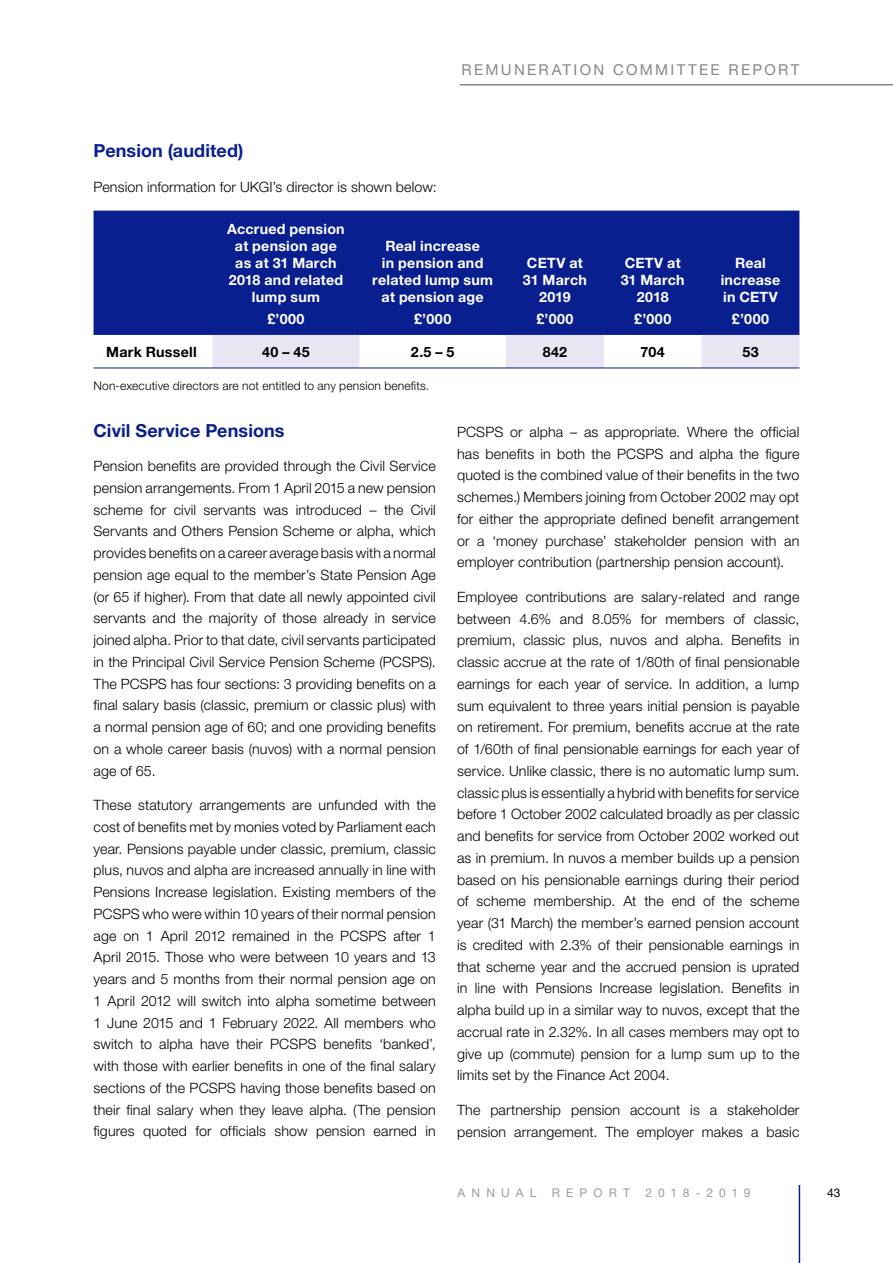
<style>
.page{position:relative;width:893px;height:1263px;background:#fff}
.page>*{position:absolute;margin:0;border:0;box-sizing:border-box;transform-origin:0 0}
.Heading_2{font:700 18px "Helvetica Neue LT Std";letter-spacing:.005em;color:#0a1f8f}
.t1{font:15px "Helvetica Neue LT Std";letter-spacing:.155em;color:#868786}
.Body_Text{font:300 14.25px/21.8px "Helvetica Neue LT Std";letter-spacing:.01em;color:#000;text-align:justify}
.Table_Head_Centred{font:700 14.25px/17.1px "Helvetica Neue LT Std";letter-spacing:.015em;color:#fff;text-align:center}
.Table_Text_Centered{font:700 14.25px "Helvetica Neue LT Std";letter-spacing:.025em;color:#000}
.Table_Text_Left{font:700 14.25px "Helvetica Neue LT Std";letter-spacing:.015em;color:#000}
.Table_Footer{font:300 12px "Helvetica Neue LT Std";letter-spacing:.015em;color:#000}
.t2{font:12px "Helvetica Neue LT Std";letter-spacing:.51em;color:#9c9c9d}
.t3{font:12px "Helvetica Neue LT Std";letter-spacing:.485em;color:#9c9c9d}
.t4{font:12px "Helvetica Neue LT Std";color:#000}
</style>
<div class="page">
<hr style="left:799px;top:1185px;width:1px;height:78px;background:#0a1f8f">
<hr style="left:460px;top:84px;width:433px;height:1px;background:#868786">
<div style="left:94px;top:212px;width:705px;height:122px;background:#0a1f8f"></div>
<svg style="left:213px;top:335px;width:586px;height:33px"></svg>
<hr style="left:94px;top:211px;width:119px;height:1px;background:#0a1f8f">
<hr style="left:213px;top:211px;width:146px;height:1px;background:#0a1f8f">
<hr style="left:359px;top:211px;width:147px;height:1px;background:#0a1f8f">
<hr style="left:506px;top:211px;width:98px;height:1px;background:#0a1f8f">
<hr style="left:604px;top:211px;width:98px;height:1px;background:#0a1f8f">
<hr style="left:702px;top:211px;width:97px;height:1px;background:#0a1f8f">
<hr style="left:94px;top:334px;width:119px;height:1px;background:#0a1f8f">
<hr style="left:213px;top:334px;width:146px;height:1px;background:#0a1f8f">
<hr style="left:359px;top:334px;width:147px;height:1px;background:#0a1f8f">
<hr style="left:506px;top:334px;width:98px;height:1px;background:#0a1f8f">
<hr style="left:604px;top:334px;width:98px;height:1px;background:#0a1f8f">
<hr style="left:702px;top:334px;width:97px;height:1px;background:#0a1f8f">
<hr style="left:94px;top:368px;width:119px;height:1px;background:#0a1f8f">
<hr style="left:213px;top:368px;width:146px;height:1px;background:#0a1f8f">
<hr style="left:359px;top:368px;width:147px;height:1px;background:#0a1f8f">
<hr style="left:506px;top:368px;width:98px;height:1px;background:#0a1f8f">
<hr style="left:604px;top:368px;width:98px;height:1px;background:#0a1f8f">
<hr style="left:702px;top:368px;width:97px;height:1px;background:#0a1f8f">
<p class="t1" style="left:462px;top:60px;width:339px">REMUNERATION COMMITTEE REPORT</p>
<h2 class="Heading_2" style="left:94px;top:140px;width:151px">Pension (audited)</h2>
<p class="Body_Text" style="left:94px;top:176px;width:345px">Pension information for UKGI’s director is shown below:</p>
<p class="Table_Head_Centred" style="left:227px;top:220px;width:119px">Accrued pension at pension age as at 31 March<br>2018 and related lump sum</p>
<p class="Table_Head_Centred" style="left:267px;top:310px;width:39px">£’000</p>
<p class="Table_Head_Centred" style="left:372px;top:237px;width:122px">Real increase<br>in pension and related lump sum at pension age</p>
<p class="Table_Head_Centred" style="left:414px;top:310px;width:39px">£’000</p>
<p class="Table_Head_Centred" style="left:523px;top:254px;width:65px">CETV at<br>31 March<br>2019</p>
<p class="Table_Head_Centred" style="left:536px;top:310px;width:39px">£’000</p>
<p class="Table_Head_Centred" style="left:621px;top:254px;width:65px">CETV at<br>31 March<br>2018</p>
<p class="Table_Head_Centred" style="left:634px;top:310px;width:39px">£’000</p>
<p class="Table_Head_Centred" style="left:721px;top:254px;width:61px">Real increase in CETV</p>
<p class="Table_Head_Centred" style="left:732px;top:310px;width:39px">£’000</p>
<p class="Table_Text_Left" style="left:106px;top:343px;width:92px">Mark Russell</p>
<p class="Table_Text_Centered" style="left:262px;top:343px;width:49px">40 – 45</p>
<p class="Table_Text_Centered" style="left:411px;top:343px;width:45px">2.5 – 5</p>
<p class="Table_Text_Centered" style="left:543px;top:343px;width:26px">842</p>
<p class="Table_Text_Centered" style="left:641px;top:343px;width:26px">704</p>
<p class="Table_Text_Centered" style="left:742px;top:343px;width:18px">53</p>
<p class="Table_Footer" style="left:94px;top:378px;width:337px">Non-executive directors are not entitled to any pension benefits.</p>
<h2 class="Heading_2" style="left:94px;top:419px;width:193px">Civil Service Pensions</h2>
<p class="Body_Text" style="left:94px;top:455px;width:344px">Pension benefits are provided through the Civil Service pension arrangements. From 1 April 2015 a new pension scheme for civil servants was introduced – the Civil Servants and Others Pension Scheme or alpha, which provides benefits on a career average basis with a normal pension age equal to the member’s State Pension Age (or 65 if higher). From that date all newly appointed civil servants and the majority of those already in service joined alpha. Prior to that date, civil servants participated in the Principal Civil Service Pension Scheme (PCSPS).<br>The PCSPS has four sections: 3 providing benefits on a final salary basis (classic, premium or classic plus) with a normal pension age of 60; and one providing benefits on a whole career basis (nuvos) with a normal pension age of 65.</p>
<p class="Body_Text" style="left:94px;top:794px;width:344px">These statutory arrangements are unfunded with the cost of benefits met by monies voted by Parliament each year. Pensions payable under classic, premium, classic plus, nuvos and alpha are increased annually in line with Pensions Increase legislation. Existing members of the PCSPS who were within 10 years of their normal pension age on 1 April 2012 remained in the PCSPS after 1<br>April 2015. Those who were between 10 years and 13 years and 5 months from their normal pension age on 1 April 2012 will switch into alpha sometime between 1 June 2015 and 1 February 2022. All members who switch to alpha have their PCSPS benefits ‘banked’, with those with earlier benefits in one of the final salary sections of the PCSPS having those benefits based on their final salary when they leave alpha. (The pension figures quoted for officials show pension earned in</p>
<p class="Body_Text" style="left:457px;top:420px;width:344px">PCSPS or alpha – as appropriate. Where the official has benefits in both the PCSPS and alpha the figure quoted is the combined value of their benefits in the two schemes.) Members joining from October 2002 may opt for either the appropriate defined benefit arrangement or a ‘money purchase’ stakeholder pension with an employer contribution (partnership pension account).</p>
<p class="Body_Text" style="left:457px;top:585px;width:344px">Employee contributions are salary-related and range between 4.6% and 8.05% for members of classic, premium, classic plus, nuvos and alpha. Benefits in classic accrue at the rate of 1/80th of final pensionable earnings for each year of service. In addition, a lump sum equivalent to three years initial pension is payable on retirement. For premium, benefits accrue at the rate of 1/60th of final pensionable earnings for each year of service. Unlike classic, there is no automatic lump sum. classic plus is essentially a hybrid with benefits for service before 1 October 2002 calculated broadly as per classic and benefits for service from October 2002 worked out as in premium. In nuvos a member builds up a pension based on his pensionable earnings during their period of scheme membership. At the end of the scheme year (31 March) the member’s earned pension account is credited with 2.3% of their pensionable earnings in that scheme year and the accrued pension is uprated in line with Pensions Increase legislation. Benefits in alpha build up in a similar way to nuvos, except that the accrual rate in 2.32%. In all cases members may opt to give up (commute) pension for a lump sum up to the limits set by the Finance Act 2004.</p>
<p class="Body_Text" style="left:457px;top:1098px;width:344px">The partnership pension account is a stakeholder pension arrangement. The employer makes a basic</p>
<p class="t2" style="left:458px;top:1186px;width:80px">ANNUAL</p>
<p class="t2" style="left:552px;top:1186px;width:80px">REPORT</p>
<p class="t3" style="left:645px;top:1186px;width:107px">2018-2019</p>
<p class="t4" style="left:827px;top:1186px;width:15px">43</p>
</div>
